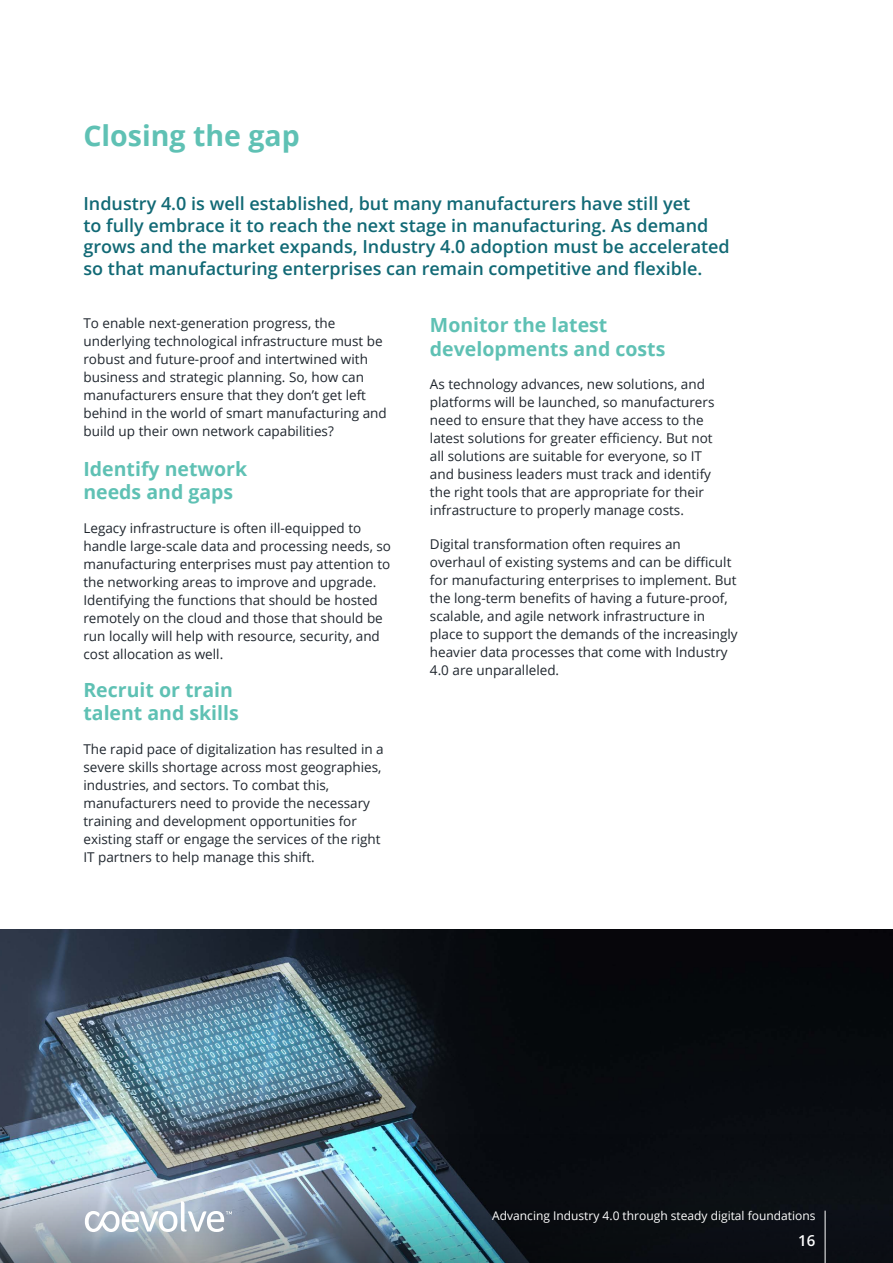
<style>
.page{position:relative;width:893px;height:1263px;background:#fff}
.page>*{position:absolute;margin:0;border:0;box-sizing:border-box;transform-origin:0 0}
.t1{font:700 28.5px "Open Sans";color:#5fc1b4}
.t2{font:700 19.5px/23.4px "Open Sans";color:#5fc1b4}
.t3{font:600 18px/21.6px "Open Sans";color:#116975}
.t4{font:600 15px "Open Sans";color:#fff}
.t5{font:13.5px/18px "Open Sans";color:#1f262e}
.t6{font:12px "Open Sans";color:#fff}
</style>
<div class="page">
<img style="left:0;top:929px;width:893px;height:205px">
<img style="left:0;top:1134px;width:893px;height:129px">
<hr style="left:825px;top:1210px;width:1px;height:53px;background:#fff">
<svg style="left:85px;top:1201px;width:147px;height:31px"></svg>
<h1 class="t1" style="left:83px;top:116px;width:218px">Closing the gap</h1>
<p class="t3" style="left:83px;top:192px;width:648px">Industry 4.0 is well established, but many manufacturers have still yet<br>to fully embrace it to reach the next stage in manufacturing. As demand grows and the market expands, Industry 4.0 adoption must be accelerated so that manufacturing enterprises can remain competitive and flexible.</p>
<p class="t5" style="left:83px;top:314px;width:305px">To enable next-generation progress, the underlying technological infrastructure must be robust and future-proof and intertwined with business and strategic planning. So, how can manufacturers ensure that they don’t get left behind in the world of smart manufacturing and build up their own network capabilities?</p>
<h2 class="t2" style="left:83px;top:456px;width:165px">Identify network needs and gaps</h2>
<p class="t5" style="left:83px;top:518px;width:309px">Legacy infrastructure is often ill-equipped to handle large-scale data and processing needs, so manufacturing enterprises must pay attention to the networking areas to improve and upgrade.<br>Identifying the functions that should be hosted remotely on the cloud and those that should be run locally will help with resource, security, and cost allocation as well.</p>
<h2 class="t2" style="left:83px;top:677px;width:157px">Recruit or train talent and skills</h2>
<p class="t5" style="left:83px;top:739px;width:302px">The rapid pace of digitalization has resulted in a severe skills shortage across most geographies, industries, and sectors. To combat this, manufacturers need to provide the necessary training and development opportunities for existing staff or engage the services of the right IT partners to help manage this shift.</p>
<h2 class="t2" style="left:430px;top:313px;width:237px">Monitor the latest developments and costs</h2>
<p class="t5" style="left:430px;top:375px;width:286px">As technology advances, new solutions, and platforms will be launched, so manufacturers need to ensure that they have access to the latest solutions for greater efficiency. But not all solutions are suitable for everyone, so IT and business leaders must track and identify the right tools that are appropriate for their infrastructure to properly manage costs.</p>
<p class="t5" style="left:430px;top:535px;width:309px">Digital transformation often requires an overhaul of existing systems and can be difficult for manufacturing enterprises to implement. But the long-term benefits of having a future-proof, scalable, and agile network infrastructure in place to support the demands of the increasingly heavier data processes that come with Industry 4.0 are unparalleled.</p>
<p class="t6" style="left:492px;top:1207px;width:325px">Advancing Industry 4.0 through steady digital foundations</p>
<p class="t4" style="left:798px;top:1230px;width:19px">16</p>
</div>
